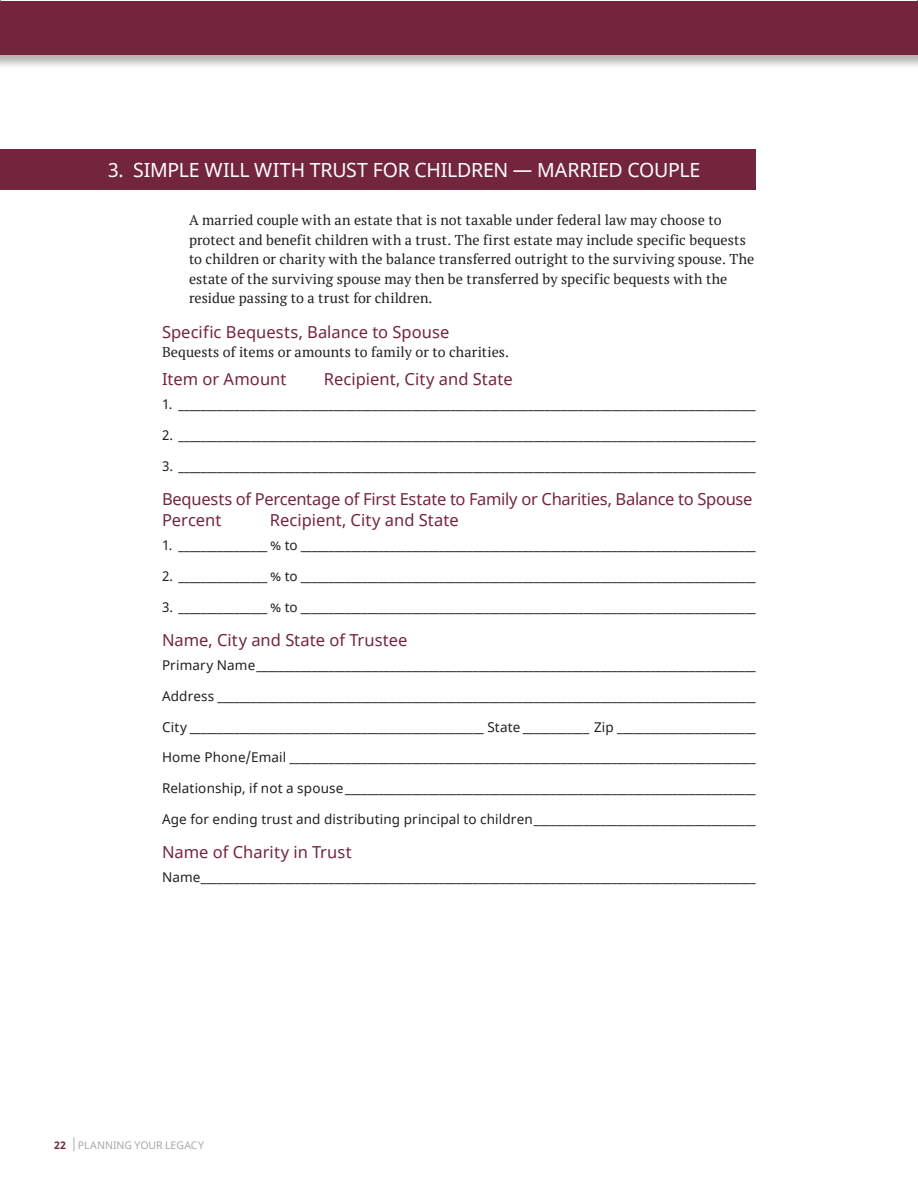
<style>
.page{position:relative;width:918px;height:1188px;background:#fff}
.page>*{position:absolute;margin:0;border:0;box-sizing:border-box;transform-origin:0 0}
.t1{font:19.5px "Noto Sans";letter-spacing:-.015em;color:#fff}
.t2{font:16.5px/21px "Noto Sans";color:#74253e}
.t3{font:14.25px/19.5px "PT Serif";letter-spacing:.01em;color:#231f20}
.t4{font:13.5px "Noto Sans";letter-spacing:.015em;color:#231f20}
.t5{font:10.5px "Noto Sans";color:#a7a9ac}
.s1{font-weight:700;color:#74253e}
</style>
<div class="page">
<svg style="left:74px;top:1137px;width:1px;height:14px"></svg>
<div style="left:0;top:1px;width:918px;height:69px;background:#231f20;opacity:.35"></div>
<div style="left:0;top:1px;width:918px;height:54px;background:#74253e"></div>
<div style="left:0;top:150px;width:756px;height:40px;background:#74253e"></div>
<h1 class="t1" style="left:108px;top:157px;width:594px">3. SIMPLE WILL WITH TRUST FOR CHILDREN — MARRIED COUPLE</h1>
<p class="t3" style="left:189px;top:210px;width:567px">A married couple with an estate that is not taxable under federal law may choose to protect and benefit children with a trust. The first estate may include specific bequests to children or charity with the balance transferred outright to the surviving spouse. The estate of the surviving spouse may then be transferred by specific bequests with the residue passing to a trust for children.</p>
<p class="t2" style="left:162px;top:322px;width:289px">Specific Bequests, Balance to Spouse</p>
<p class="t3" style="left:162px;top:342px;width:349px">Bequests of items or amounts to family or to charities.</p>
<p class="t2" style="left:162px;top:369px;width:126px">Item or Amount</p>
<p class="t2" style="left:324px;top:369px;width:190px">Recipient, City and State</p>
<p class="t4" style="left:162px;top:395px;width:595px">1. ________________________________________________________________________________________________________</p>
<p class="t4" style="left:162px;top:426px;width:595px">2. ________________________________________________________________________________________________________</p>
<p class="t4" style="left:162px;top:456px;width:595px">3. ________________________________________________________________________________________________________</p>
<p class="t2" style="left:162px;top:489px;width:592px">Bequests of Percentage of First Estate to Family or Charities, Balance to Spouse<br>Percent</p>
<p class="t2" style="left:270px;top:510px;width:190px">Recipient, City and State</p>
<p class="t4" style="left:162px;top:536px;width:595px">1. ________________ % to __________________________________________________________________________________</p>
<p class="t4" style="left:162px;top:567px;width:595px">2. ________________ % to __________________________________________________________________________________</p>
<p class="t4" style="left:162px;top:597px;width:595px">3. ________________ % to __________________________________________________________________________________</p>
<p class="t2" style="left:162px;top:630px;width:247px">Name, City and State of Trustee</p>
<p class="t4" style="left:162px;top:656px;width:595px">Primary Name__________________________________________________________________________________________</p>
<p class="t4" style="left:162px;top:687px;width:595px">Address _________________________________________________________________________________________________</p>
<p class="t4" style="left:162px;top:717px;width:595px">City _____________________________________________________ State ____________ Zip _________________________</p>
<p class="t4" style="left:162px;top:748px;width:595px">Home Phone/Email ____________________________________________________________________________________</p>
<p class="t4" style="left:162px;top:779px;width:595px">Relationship, if not a spouse__________________________________________________________________________</p>
<p class="t4" style="left:162px;top:810px;width:595px">Age for ending trust and distributing principal to children________________________________________</p>
<p class="t2" style="left:162px;top:842px;width:191px">Name of Charity in Trust</p>
<p class="t4" style="left:162px;top:868px;width:595px">Name____________________________________________________________________________________________________</p>
<p class="t5" style="left:54px;top:1138px;width:152px"><span class="s1">22</span> PLANNING YOUR LEGACY</p>
</div>
